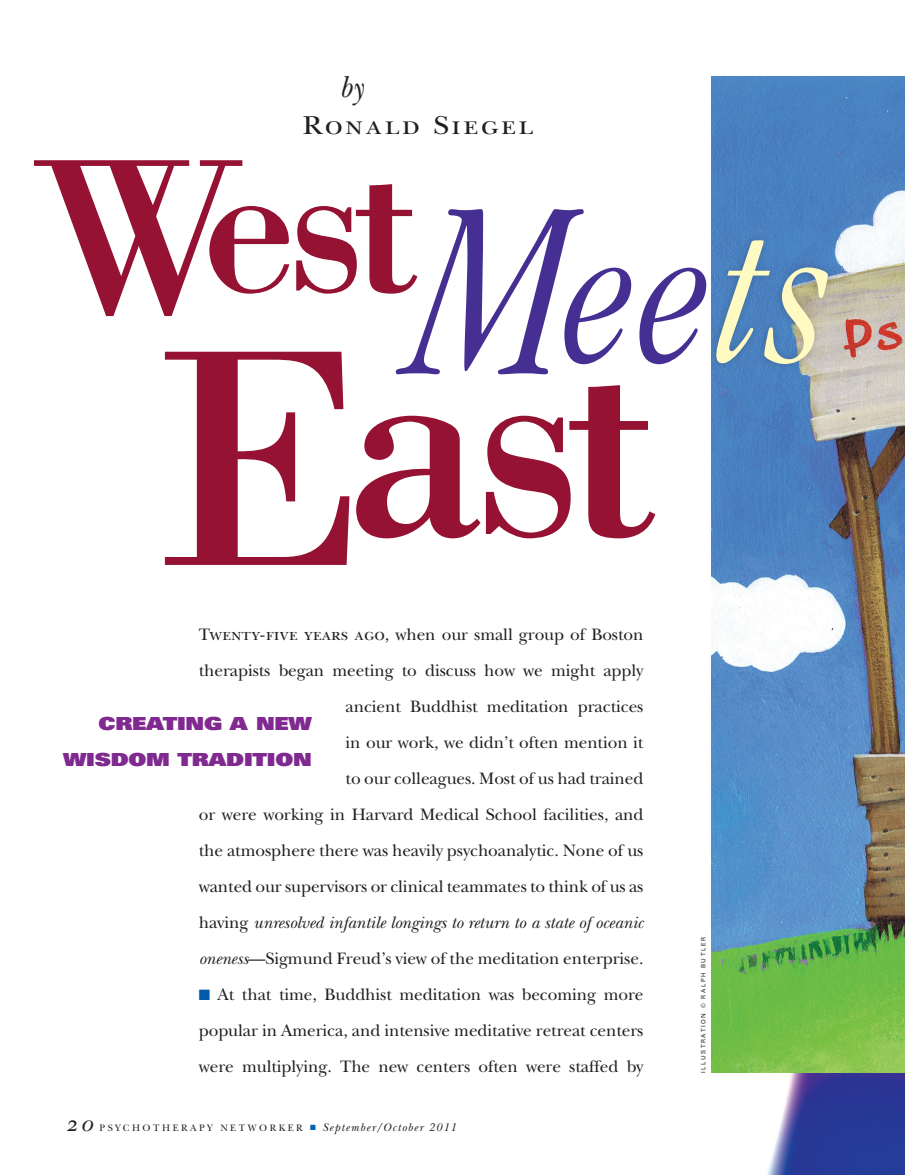
<style>
.page{position:relative;width:905px;height:1175px;background:#fff}
.page>*{position:absolute;margin:0;border:0;box-sizing:border-box;transform-origin:0 0}
.t1{font:294px "Bodoni";color:#951233}
.t2{font:210.15px "Bodoni";color:#951233}
.t3{font:italic 300 condensed 201.15px "Garamond";color:#452f92}
.Feature_By_Line{font:italic 31.5px "New Baskerville";color:#231f20;scale:.9 1}
.Feature_By_Line-2{font:27px "New Baskerville SC";letter-spacing:.08em;color:#231f20;scale:1.1 1}
.t4{font:24px "New Baskerville Italic Os F";color:#231f20}
.Feature_Deck{font:900 18px/36px "Univers";letter-spacing:-.01em;color:#802990;text-align:right;scale:1.25 1}
.Feature_Intro_Text{font:17.25px/36px "New Baskerville";letter-spacing:-.005em;color:#231f20;text-align:right}
.t5{font:9.75px "New Baskerville";letter-spacing:.26em;color:#231f20}
.t6{font:6px "Univers";letter-spacing:.25em;color:#231f20}
.s1{font-size:228.15px}
.s2{font-size:260.4px}
.s3{color:#fffac1}
.s4{font-size:319.05px}
.s5{font-family:"New Baskerville SC"}
.s6{font-style:italic}
.s7{color:#015aaa}
.s8{color:#0166b3}
.s9{font-style:italic;font-size:11.7px}
</style>
<div class="page">
<img style="left:727px;top:1072px;width:177px;height:102px">
<img style="left:711px;top:76px;width:193px;height:996px">
<div style="left:708px;top:232px;width:127px;height:139px;background:#231f20;opacity:.25"></div>
<p class="Feature_By_Line" style="left:340px;top:68px;width:28px">by</p>
<p class="Feature_By_Line-2" style="left:303px;top:110px;width:211px">Ronald Siegel</p>
<p class="t2" style="left:31px;top:93px;width:391px"><span class="s1">W</span>est</p>
<p class="t3" style="left:413px;top:191px;width:417px"><span class="s2">M</span>ee<span class="s3">ts</span></p>
<p class="t1" style="left:154px;top:257px;width:507px"><span class="s4">E</span>ast</p>
<p class="Feature_Intro_Text" style="left:199px;top:616px;width:446px"><span class="s5">Twenty-five years ago,</span> when our small group of Boston therapists began meeting to discuss how we might apply ancient Buddhist meditation practices<br>in our work, we didn’t often mention it<br>to our colleagues. Most of us had trained<br>or were working in Harvard Medical School facilities, and the atmosphere there was heavily psychoanalytic. None of us wanted our supervisors or clinical teammates to think of us as having <span class="s6">unresolved infantile longings to return to a state of oceanic oneness</span>—Sigmund Freud’s view of the meditation enterprise.</p>
<p class="Feature_Intro_Text" style="left:199px;top:976px;width:446px;text-align:left"><span class="s7">■</span> At that time, Buddhist meditation was becoming more popular in America, and intensive meditative retreat centers</p>
<p class="Feature_Intro_Text" style="left:199px;top:1048px;width:446px">were multiplying. The new centers often were staffed by</p>
<p class="Feature_Deck" style="left:63px;top:705px;width:200px">CREATING A NEW<br>WISDOM TRADITION</p>
<p class="t4" style="left:64px;top:1109px;width:30px">20</p>
<p class="t5" style="left:99px;top:1122px;width:358px">PSYCHOTHERAPY NETWORKER <span class="s8">■</span> <span class="s9">September/October 2011</span></p>
<p class="t6" style="left:700px;top:1072px;width:137px;rotate:-90deg">ILLUSTRATION © RALPH BUTLER</p>
</div>
